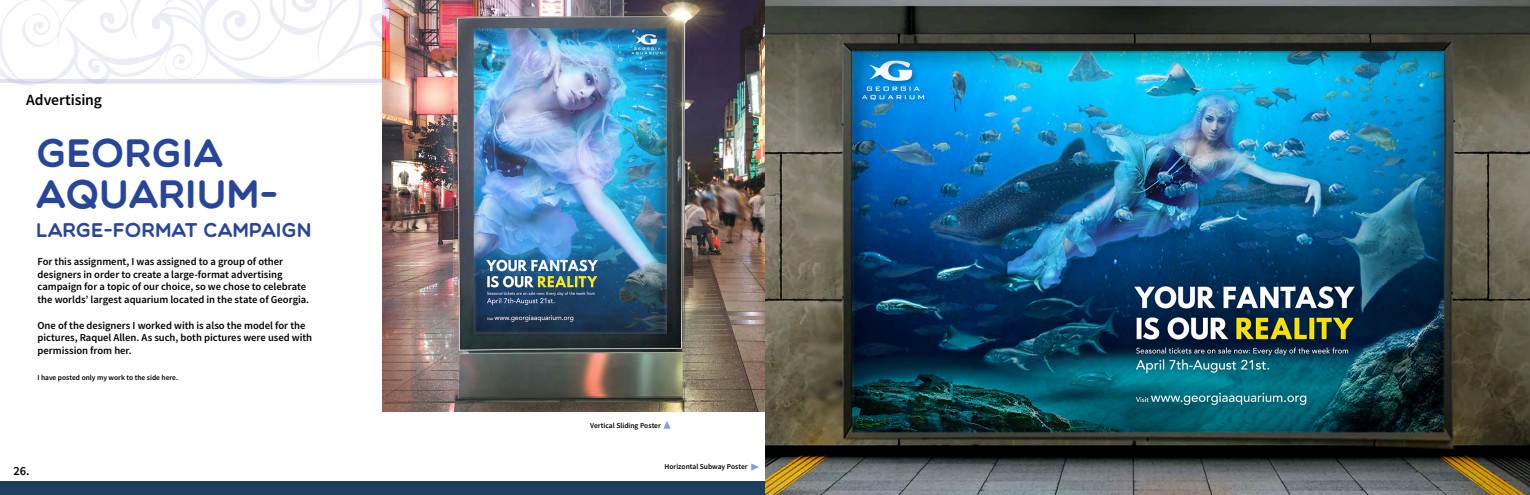
<style>
.page{position:relative;width:1530px;height:495px;background:#fff}
.page>*{position:absolute;margin:0;border:0;box-sizing:border-box;transform-origin:0 0}
.t1{font:40px/41.2px "Multicolore";color:#27459b}
.t2{font:20px "Multicolore";color:#27459b}
.t3{font:15.62px "Source Sans Variable";letter-spacing:-.005em;color:#000}
.t4{font:12.5px "Source Sans Variable";color:#000}
.t5{font:10.62px/12.8px "Source Sans Variable";letter-spacing:-.005em;color:#000}
.t6{font:7.5px "Source Sans Variable";letter-spacing:-.005em;color:#000}
</style>
<div class="page">
<div style="left:0;top:481px;width:1530px;height:14px;background:#1c3f60"></div>
<hr style="left:0;top:80px;width:562px;height:3px;background:#7d85c1">
<img style="left:382px;top:0;width:383px;height:412px">
<img style="left:765px;top:0;width:765px;height:495px">
<svg style="left:663px;top:421px;width:8px;height:8px"></svg>
<svg style="left:751px;top:463px;width:8px;height:8px"></svg>
<p class="t3" style="left:26px;top:90px;width:77px">Advertising</p>
<p class="t1" style="left:36px;top:131px;width:244px">GEORGIA<br>AQUARIUM-</p>
<p class="t2" style="left:36px;top:218px;width:277px">LARGE-FORMAT CAMPAIGN</p>
<p class="t5" style="left:38px;top:255px;width:273px">For this assignment, I was assigned to a group of other designers in order to create a large-format advertising campaign for a topic of our choice, so we chose to celebrate the worlds’ largest aquarium located in the state of Georgia.</p>
<p class="t5" style="left:38px;top:319px;width:276px">One of the designers I worked with is also the model for the pictures, Raquel Allen. As such, both pictures were used with permission from her.</p>
<p class="t6" style="left:38px;top:373px;width:142px">I have posted only my work to the side here.</p>
<p class="t4" style="left:14px;top:463px;width:18px">26.</p>
<p class="t6" style="left:590px;top:421px;width:72px">Vertical Sliding Poster</p>
<p class="t6" style="left:665px;top:462px;width:85px">Horizontal Subway Poster</p>
</div>
